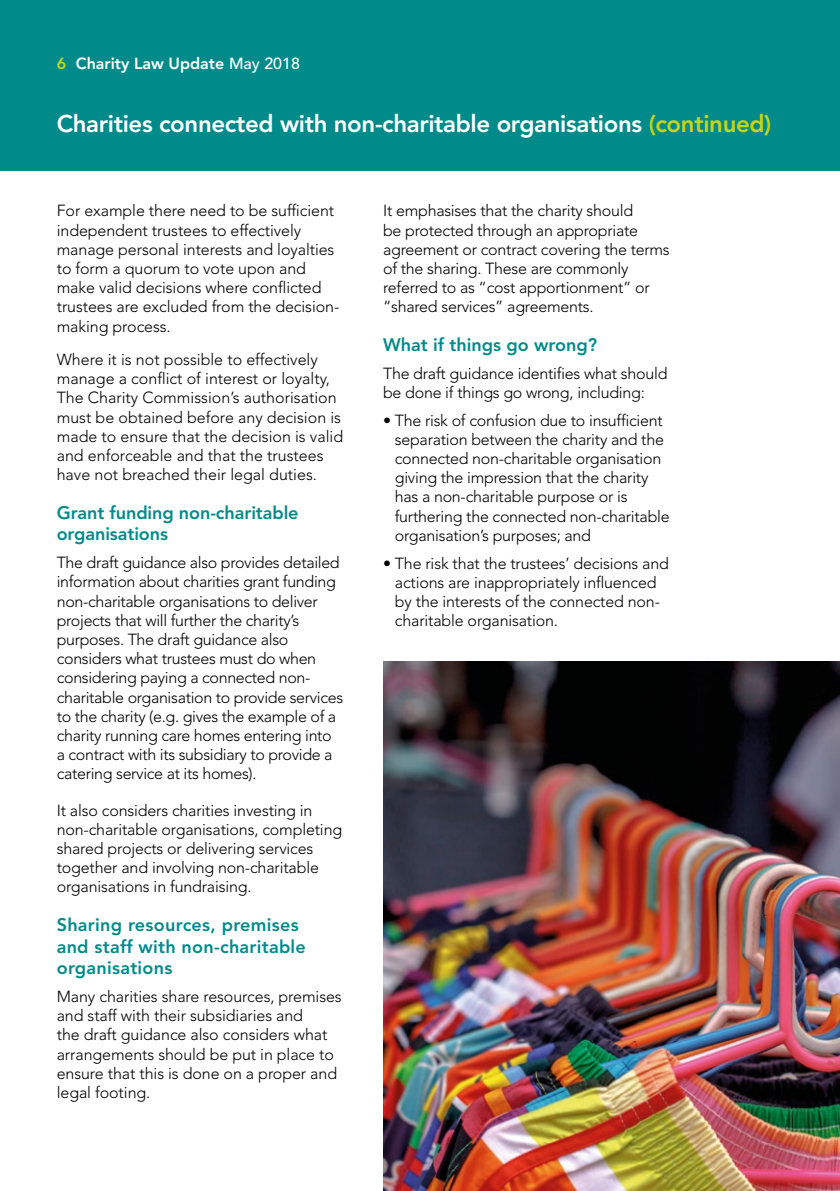
<style>
.page{position:relative;width:840px;height:1191px;background:#fff}
.page>*{position:absolute;margin:0;border:0;box-sizing:border-box;transform-origin:0 0}
.t1{font:800 24px "Avenir";letter-spacing:-.015em;color:#fff}
.t2{font:800 18px/21.6px "Avenir";color:#008b8a}
.t3{font:300 16px/19.2px "Avenir";letter-spacing:-.015em;color:#000}
.t4{font:800 16px "Avenir";color:#fff}
.s1{color:#c8d419}
.s2{font-weight:500}
</style>
<div class="page">
<div style="left:0;top:0;width:839px;height:170px;background:#008b8a"></div>
<img style="left:383px;top:661px;width:456px;height:530px">
<p class="t4" style="left:57px;top:54px;width:244px"><span class="s1">6</span> Charity Law Update <span class="s2">May 2018</span></p>
<h1 class="t1" style="left:57px;top:109px;width:715px">Charities connected with non-charitable organisations <span class="s1">(continued)</span></h1>
<p class="t3" style="left:57px;top:201px;width:284px">For example there need to be sufficient independent trustees to effectively manage personal interests and loyalties to form a quorum to vote upon and make valid decisions where conflicted trustees are excluded from the decision&shy;making process.</p>
<p class="t3" style="left:57px;top:350px;width:288px">Where it is not possible to effectively manage a conflict of interest or loyalty, The Charity Commission’s authorisation must be obtained before any decision is made to ensure that the decision is valid and enforceable and that the trustees have not breached their legal duties.</p>
<p class="t2" style="left:57px;top:502px;width:243px">Grant funding non-charitable organisations</p>
<p class="t3" style="left:57px;top:553px;width:288px">The draft guidance also provides detailed information about charities grant funding non-charitable organisations to deliver projects that will further the charity’s purposes. The draft guidance also considers what trustees must do when considering paying a connected non&shy;charitable organisation to provide services to the charity (e.g. gives the example of a charity running care homes entering into a contract with its subsidiary to provide a catering service at its homes).</p>
<p class="t3" style="left:57px;top:800px;width:287px">It also considers charities investing in non-charitable organisations, completing shared projects or delivering services together and involving non-charitable organisations in fundraising.</p>
<p class="t2" style="left:57px;top:914px;width:250px">Sharing resources, premises and staff with non-charitable organisations</p>
<p class="t3" style="left:57px;top:987px;width:286px">Many charities share resources, premises and staff with their subsidiaries and<br>the draft guidance also considers what arrangements should be put in place to ensure that this is done on a proper and legal footing.</p>
<p class="t3" style="left:383px;top:201px;width:288px">It emphasises that the charity should<br>be protected through an appropriate agreement or contract covering the terms of the sharing. These are commonly referred to as “cost apportionment” or “shared services” agreements.</p>
<p class="t2" style="left:383px;top:334px;width:215px">What if things go wrong?</p>
<p class="t3" style="left:383px;top:363px;width:286px">The draft guidance identifies what should be done if things go wrong, including:</p>
<p class="t3" style="left:394px;top:410px;width:276px;text-indent:-12px">• The risk of confusion due to insufficient separation between the charity and the connected non-charitable organisation giving the impression that the charity has a non-charitable purpose or is furthering the connected non-charitable organisation’s purposes; and</p>
<p class="t3" style="left:395px;top:553px;width:275px;text-indent:-12px">• The risk that the trustees’ decisions and actions are inappropriately influenced by the interests of the connected non&shy;charitable organisation.</p>
</div>
